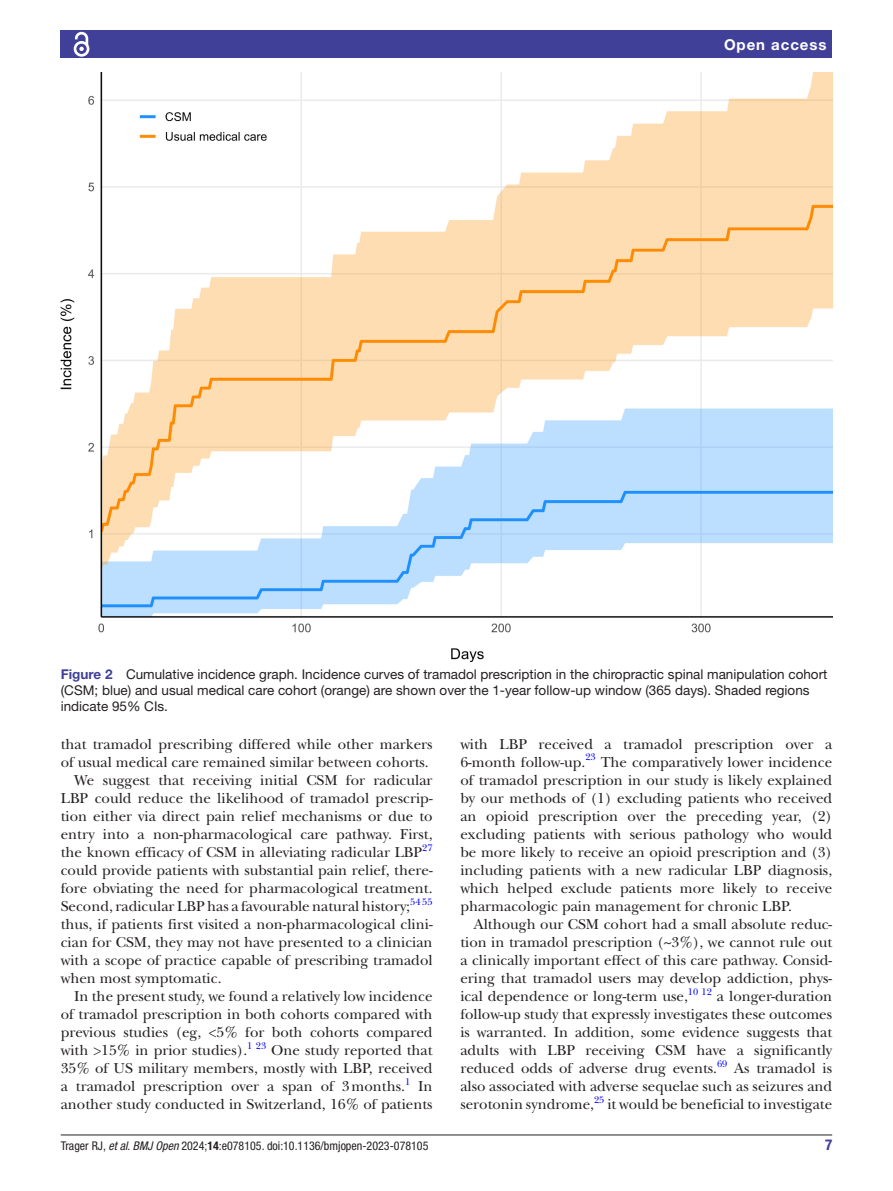
<style>
.page{position:relative;width:893px;height:1191px;background:#fff}
.page>*{position:absolute;margin:0;border:0;box-sizing:border-box;transform-origin:0 0}
.t1{font:15px/18px "New Baskerville";color:#231f20;text-align:justify}
.t2{font:700 15px "Helvetica Neue LT Std";letter-spacing:.065em;color:#fff}
.t3{font:700 condensed 15px "Helvetica Neue LT Std";color:#414099}
.t4{font:13.5px/16.2px "Helvetica Neue LT Std";color:#231f20}
.t5{font:condensed 12px "Helvetica Neue LT Std";color:#231f20}
.t6{font:9.9px "New Baskerville";color:#00f}
.s1{font-weight:700;color:#414099}
.s2{font-style:italic}
.s3{font-weight:700}
</style>
<div class="page">
<hr style="left:61px;top:1134px;width:771px;height:1px;background:#231f20">
<div style="left:61px;top:31px;width:771px;height:27px;background:#414099"></div>
<svg style="left:73px;top:31px;width:17px;height:26px"></svg>
<img style="left:61px;top:73px;width:771px;height:588px">
<p class="t2" style="left:724px;top:35px;width:104px">Open access</p>
<p class="t4" style="left:61px;top:666px;width:768px"><span class="s1">Figure 2</span> Cumulative incidence graph. Incidence curves of tramadol prescription in the chiropractic spinal manipulation cohort (CSM; blue) and usual medical care cohort (orange) are shown over the 1-year follow-up window (365 days). Shaded regions indicate 95% CIs.</p>
<p class="t1" style="left:61px;top:735px;width:373px">that tramadol prescribing differed while other markers</p>
<p class="t1" style="left:61px;top:753px;width:370px">of usual medical care remained similar between cohorts.</p>
<p class="t1" style="left:74px;top:771px;width:360px">We suggest that receiving initial CSM for radicular</p>
<p class="t1" style="left:61px;top:789px;width:373px">LBP could reduce the likelihood of tramadol prescrip-</p>
<p class="t1" style="left:61px;top:807px;width:373px">tion either via direct pain relief mechanisms or due to</p>
<p class="t1" style="left:61px;top:825px;width:373px">entry into a non-pharmacological care pathway. First,</p>
<p class="t1" style="left:61px;top:843px;width:363px">the known efficacy of CSM in alleviating radicular LBP</p>
<p class="t6" style="left:422px;top:841px;width:12px">27</p>
<p class="t1" style="left:61px;top:861px;width:373px">could provide patients with substantial pain relief, there&shy;fore obviating the need for pharmacological treatment.<br>Second, radicular LBP has a favourable natural history;</p>
<p class="t6" style="left:410px;top:895px;width:24px">54 55</p>
<p class="t1" style="left:61px;top:915px;width:373px">thus, if patients first visited a non-pharmacological clini&shy;cian for CSM, they may not have presented to a clinician with a scope of practice capable of prescribing tramadol when most symptomatic.</p>
<p class="t1" style="left:61px;top:987px;width:373px;text-indent:14px">In the present study, we found a relatively low incidence of tramadol prescription in both cohorts compared with previous studies (eg, &lt;5% for both cohorts compared with &gt;15% in prior studies).</p>
<p class="t6" style="left:247px;top:1039px;width:20px">1 23</p>
<p class="t1" style="left:61px;top:1041px;width:373px;text-indent:210px">One study reported that 35% of US military members, mostly with LBP, received a tramadol prescription over a span of 3months.</p>
<p class="t6" style="left:405px;top:1075px;width:7px">1</p>
<p class="t1" style="left:61px;top:1077px;width:373px;text-align:right">In<br>another study conducted in Switzerland, 16% of patients</p>
<p class="t1" style="left:460px;top:735px;width:373px">with LBP received a tramadol prescription over a<br>6-month follow-up.</p>
<p class="t6" style="left:585px;top:751px;width:12px">23</p>
<p class="t1" style="left:460px;top:753px;width:373px;text-indent:140px">The comparatively lower incidence of tramadol prescription in our study is likely explained by our methods of (1) excluding patients who received an opioid prescription over the preceding year, (2) excluding patients with serious pathology who would be more likely to receive an opioid prescription and (3) including patients with a new radicular LBP diagnosis, which helped exclude patients more likely to receive pharmacologic pain management for chronic LBP.</p>
<p class="t1" style="left:460px;top:915px;width:373px;text-indent:14px">Although our CSM cohort had a small absolute reduc&shy;tion in tramadol prescription (~3%), we cannot rule out a clinically important effect of this care pathway. Consid&shy;ering that tramadol users may develop addiction, phys&shy;ical dependence or long-term use,<sup>10</sup> <sup>12</sup> a longer-duration follow-up study that expressly investigates these outcomes is warranted. In addition, some evidence suggests that adults with LBP receiving CSM have a significantly reduced odds of adverse drug events.</p>
<p class="t6" style="left:717px;top:1057px;width:12px">69</p>
<p class="t1" style="left:460px;top:1059px;width:373px;text-indent:274px">As tramadol is also associated with adverse sequelae such as seizures and serotonin syndrome,</p>
<p class="t6" style="left:594px;top:1093px;width:12px">25</p>
<p class="t1" style="left:607px;top:1095px;width:226px">it would be beneficial to investigate</p>
<p class="t5" style="left:61px;top:1138px;width:369px">Trager RJ, <span class="s2">et al</span>. <span class="s2">BMJ Open</span> 2024;<span class="s3">14</span>:e078105. doi:10.1136/bmjopen-2023-078105</p>
<p class="t3" style="left:825px;top:1135px;width:9px">7</p>
</div>
